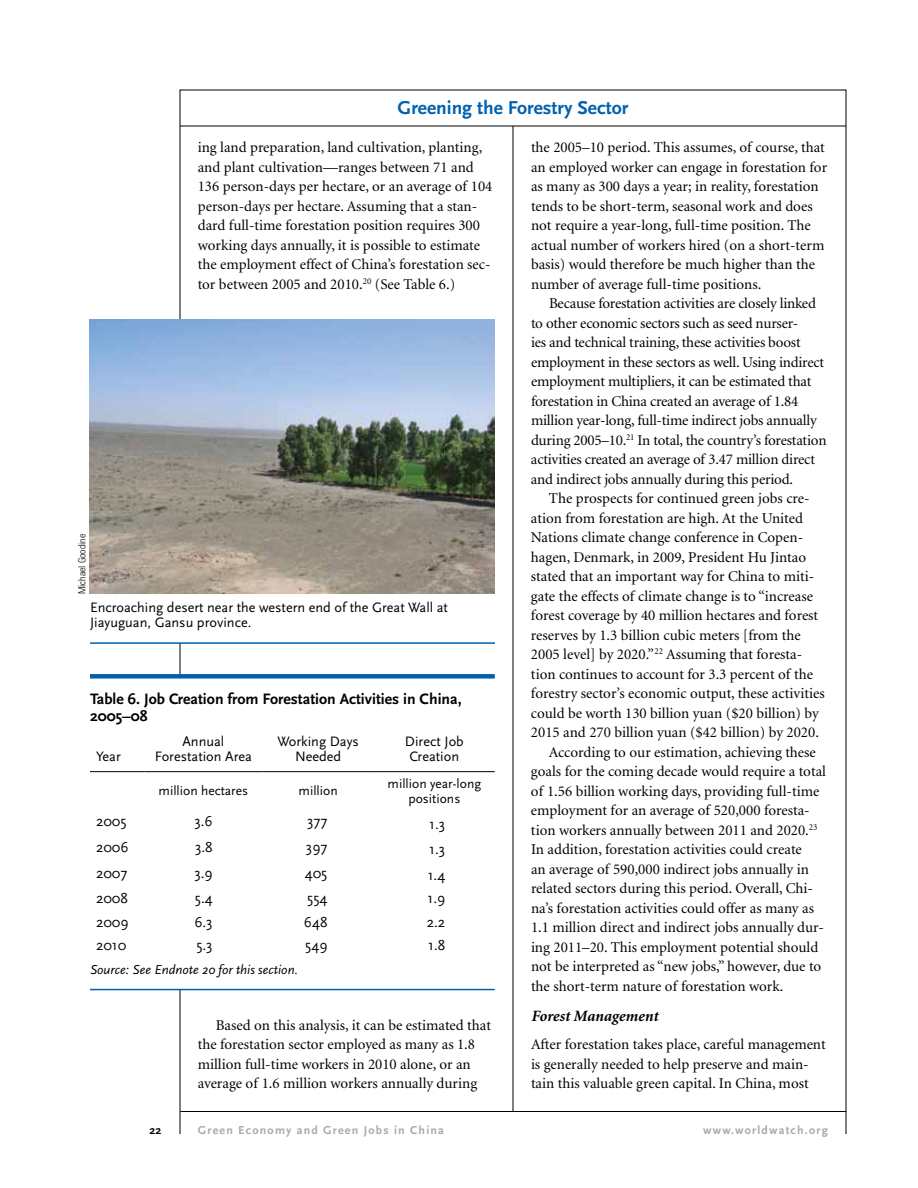
<style>
.page{position:relative;width:918px;height:1188px;background:#fff}
.page>*{position:absolute;margin:0;border:0;box-sizing:border-box;transform-origin:0 0}
.t1{font:700 19.5px "Scala Sans";color:#0061af}
.t2{font:700 15.75px/16.5px "Scala Sans";color:#000}
.t3{font:italic 700 15.75px "Minion";color:#000}
.t4{font:15px/19.5px "Minion";color:#000}
.t5{font:15px "Scala Sans";color:#000}
.t6{font:14.25px/15px "Scala Sans";color:#000;text-align:center}
.t7{font:13.5px/15px "Scala Sans";color:#000;text-align:center}
.t8{font:italic 13.5px "Scala Sans";color:#000}
.t9{font:700 12px "Scala Sans";letter-spacing:.1em;color:#a7a9ac}
.t10{font:700 12px "Scala Sans";color:#000}
.t11{font:300 condensed 9.75px "Univers";color:#000}
</style>
<div class="page">
<hr style="left:180px;top:126px;width:666px;height:1px;background:#000">
<hr style="left:513px;top:126px;width:1px;height:985px;background:#000">
<hr style="left:180px;top:1111px;width:666px;height:1px;background:#000">
<hr style="left:90px;top:642px;width:405px;height:2px;background:#0061af">
<img style="left:90px;top:320px;width:405px;height:274px">
<div style="left:90px;top:674px;width:405px;height:5px;background:#0061af"></div>
<hr style="left:90px;top:989px;width:405px;height:1px;background:#0061af">
<hr style="left:90px;top:771px;width:55px;height:1px;background:#000">
<hr style="left:145px;top:771px;width:117px;height:1px;background:#000">
<hr style="left:262px;top:771px;width:112px;height:1px;background:#000">
<hr style="left:374px;top:771px;width:121px;height:1px;background:#000">
<h1 class="t1" style="left:398px;top:97px;width:232px">Greening the Forestry Sector</h1>
<p class="t4" style="left:198px;top:138px;width:296px">ing land preparation, land cultivation, planting, and plant cultivation—ranges between 71 and 136 person-days per hectare, or an average of 104 person-days per hectare. Assuming that a stan&shy;dard full-time forestation position requires 300 working days annually, it is possible to estimate the employment effect of China’s forestation sec&shy;tor between 2005 and 2010.<sup>20</sup> (See Table 6.)</p>
<p class="t4" style="left:531px;top:138px;width:298px">the 2005–10 period. This assumes, of course, that an employed worker can engage in forestation for as many as 300 days a year; in reality, forestation tends to be short-term, seasonal work and does not require a year-long, full-time position. The actual number of workers hired (on a short-term basis) would therefore be much higher than the number of average full-time positions.</p>
<p class="t4" style="left:531px;top:294px;width:297px;text-indent:18px">Because forestation activities are closely linked to other economic sectors such as seed nurser-<br>ies and technical training, these activities boost employment in these sectors as well. Using indirect employment multipliers, it can be estimated that forestation in China created an average of 1.84 million year-long, full-time indirect jobs annually during 2005–10.<sup>21</sup> In total, the country’s forestation activities created an average of 3.47 million direct and indirect jobs annually during this period.</p>
<p class="t4" style="left:549px;top:489px;width:262px">The prospects for continued green jobs cre-</p>
<p class="t4" style="left:531px;top:509px;width:274px">ation from forestation are high. At the United</p>
<p class="t4" style="left:531px;top:528px;width:274px">Nations climate change conference in Copen-</p>
<p class="t4" style="left:531px;top:548px;width:277px">hagen, Denmark, in 2009, President Hu Jintao</p>
<p class="t4" style="left:531px;top:567px;width:285px">stated that an important way for China to miti-</p>
<p class="t4" style="left:531px;top:587px;width:284px">gate the effects of climate change is to “increase</p>
<p class="t4" style="left:531px;top:606px;width:289px">forest coverage by 40 million hectares and forest</p>
<p class="t4" style="left:531px;top:626px;width:271px">reserves by 1.3 billion cubic meters [from the</p>
<p class="t4" style="left:531px;top:645px;width:273px">2005 level] by 2020.”<sup>22</sup> Assuming that foresta-</p>
<p class="t4" style="left:531px;top:665px;width:284px">tion continues to account for 3.3 percent of the</p>
<p class="t4" style="left:531px;top:684px;width:295px">forestry sector’s economic output, these activities</p>
<p class="t4" style="left:531px;top:704px;width:289px">could be worth 130 billion yuan ($20 billion) by</p>
<p class="t4" style="left:531px;top:723px;width:289px">2015 and 270 billion yuan ($42 billion) by 2020.</p>
<p class="t4" style="left:549px;top:743px;width:268px">According to our estimation, achieving these</p>
<p class="t4" style="left:531px;top:762px;width:297px">goals for the coming decade would require a total</p>
<p class="t4" style="left:531px;top:782px;width:290px">of 1.56 billion working days, providing full-time</p>
<p class="t4" style="left:531px;top:801px;width:280px">employment for an average of 520,000 foresta-</p>
<p class="t4" style="left:531px;top:821px;width:288px">tion workers annually between 2011 and 2020.<sup>23</sup></p>
<p class="t4" style="left:531px;top:840px;width:272px">In addition, forestation activities could create</p>
<p class="t4" style="left:531px;top:860px;width:279px">an average of 590,000 indirect jobs annually in</p>
<p class="t4" style="left:531px;top:879px;width:284px">related sectors during this period. Overall, Chi-</p>
<p class="t4" style="left:531px;top:899px;width:284px">na’s forestation activities could offer as many as</p>
<p class="t4" style="left:531px;top:918px;width:294px">1.1 million direct and indirect jobs annually dur-</p>
<p class="t4" style="left:531px;top:938px;width:289px">ing 2011–20. This employment potential should</p>
<p class="t4" style="left:531px;top:957px;width:292px">not be interpreted as “new jobs,” however, due to</p>
<p class="t4" style="left:531px;top:977px;width:254px">the short-term nature of forestation work.</p>
<p class="t3" style="left:531px;top:1008px;width:129px">Forest Management</p>
<p class="t4" style="left:531px;top:1035px;width:296px">After forestation takes place, careful management is generally needed to help preserve and main&shy;tain this valuable green capital. In China, most</p>
<p class="t11" style="left:76px;top:594px;width:62px;rotate:-90deg">Michael Goodine</p>
<p class="t6" style="left:90px;top:599px;width:359px;line-height:15.8px;text-align:left">Encroaching desert near the western end of the Great Wall at<br>Jiayuguan, Gansu province.</p>
<p class="t2" style="left:90px;top:691px;width:373px">Table 6. Job Creation from Forestation Activities in China,<br>2005–08</p>
<p class="t6" style="left:96px;top:749px;width:26px">Year</p>
<p class="t6" style="left:155px;top:734px;width:99px">Annual<br>Forestation Area</p>
<p class="t6" style="left:277px;top:734px;width:83px">Working Days<br>Needed</p>
<p class="t6" style="left:405px;top:734px;width:60px">Direct Job<br>Creation</p>
<p class="t7" style="left:159px;top:784px;width:91px">million hectares</p>
<p class="t7" style="left:299px;top:784px;width:41px">million</p>
<p class="t7" style="left:388px;top:776px;width:95px">million year-long positions</p>
<p class="t5" style="left:96px;top:813px;width:32px">2005</p>
<p class="t5" style="left:194px;top:813px;width:20px">3.6</p>
<p class="t5" style="left:307px;top:813px;width:22px">377</p>
<p class="t5" style="left:429px;top:816px;width:18px">1.3</p>
<p class="t5" style="left:96px;top:839px;width:34px">2006</p>
<p class="t5" style="left:195px;top:839px;width:19px">3.8</p>
<p class="t5" style="left:306px;top:839px;width:23px">397</p>
<p class="t5" style="left:429px;top:841px;width:18px">1.3</p>
<p class="t5" style="left:96px;top:865px;width:33px">2007</p>
<p class="t5" style="left:194px;top:865px;width:20px">3.9</p>
<p class="t5" style="left:305px;top:865px;width:24px">405</p>
<p class="t5" style="left:428px;top:867px;width:19px">1.4</p>
<p class="t5" style="left:96px;top:890px;width:33px">2008</p>
<p class="t5" style="left:195px;top:890px;width:19px">5.4</p>
<p class="t5" style="left:307px;top:890px;width:22px">554</p>
<p class="t5" style="left:428px;top:890px;width:19px">1.9</p>
<p class="t5" style="left:96px;top:914px;width:34px">2009</p>
<p class="t5" style="left:194px;top:914px;width:20px">6.3</p>
<p class="t5" style="left:304px;top:914px;width:25px">648</p>
<p class="t5" style="left:427px;top:914px;width:20px">2.2</p>
<p class="t5" style="left:96px;top:937px;width:32px">2010</p>
<p class="t5" style="left:196px;top:937px;width:18px">5.3</p>
<p class="t5" style="left:305px;top:937px;width:24px">549</p>
<p class="t5" style="left:428px;top:937px;width:19px">1.8</p>
<p class="t8" style="left:90px;top:962px;width:210px">Source: See Endnote 20 for this section.</p>
<p class="t4" style="left:198px;top:1016px;width:295px;text-indent:18px">Based on this analysis, it can be estimated that the forestation sector employed as many as 1.8 million full-time workers in 2010 alone, or an average of 1.6 million workers annually during</p>
<p class="t10" style="left:149px;top:1124px;width:13px">22</p>
<p class="t9" style="left:198px;top:1124px;width:248px">Green Economy and Green Jobs in China</p>
<p class="t9" style="left:703px;top:1124px;width:126px">www.worldwatch.org</p>
</div>
